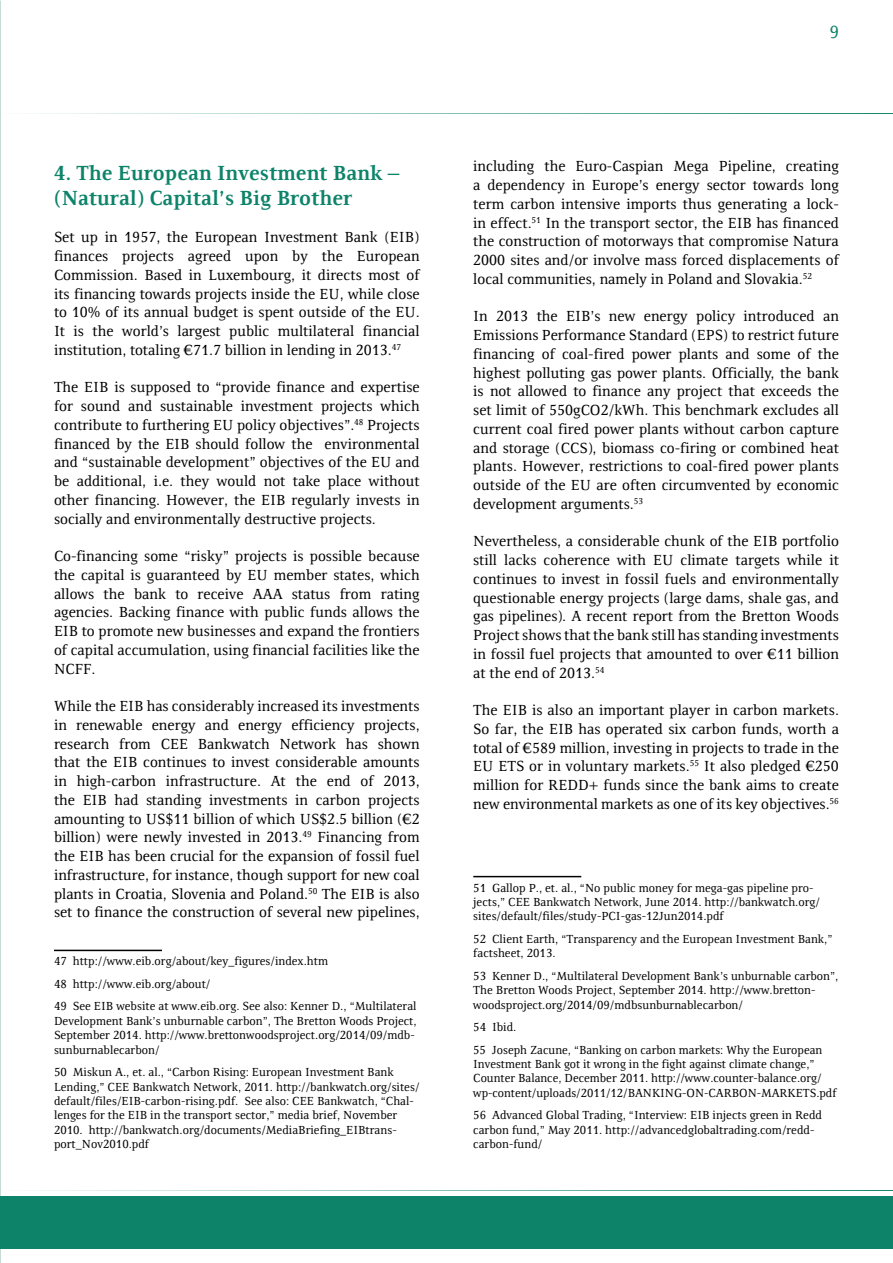
<style>
.page{position:relative;width:893px;height:1263px;background:#fff}
.page>*{position:absolute;margin:0;border:0;box-sizing:border-box;transform-origin:0 0}
.t1{font:700 21px/25.2px "Resavska BG";color:#0d836a}
.t2{font:18px "Resavska BG Sans";color:#0d836a}
.t3{font:15px/18.8px "Resavska BG";color:#000;text-align:justify}
.t4{font:12px/14.4px "Resavska BG";color:#000}
</style>
<div class="page">
<hr style="left:0;top:113px;width:893px;height:1px;background:#0d836a">
<hr style="left:0;top:1190px;width:893px;height:1px;background:#0d836a">
<div style="left:0;top:1196px;width:893px;height:53px;background:#0d836a"></div>
<hr style="left:473px;top:876px;width:108px;height:1px;background:#000">
<hr style="left:54px;top:950px;width:108px;height:1px;background:#000">
<h1 class="t1" style="left:54px;top:160px;width:347px">4. The European Investment Bank – (Natural) Capital’s Big Brother</h1>
<p class="t3" style="left:54px;top:228px;width:367px">Set up in 1957, the European Investment Bank (EIB) finances projects agreed upon by the European Commission. Based in Luxembourg, it directs most of its financing towards projects inside the EU, while close to 10% of its annual budget is spent outside of the EU.<br>It is the world’s largest public multilateral financial institution, totaling €71.7 billion in lending in 2013.<sup>47</sup></p>
<p class="t3" style="left:54px;top:378px;width:367px">The EIB is supposed to “provide finance and expertise for sound and sustainable investment projects which contribute to furthering EU policy objectives”.<sup>48</sup> Projects financed by the EIB should follow the environmental and “sustainable development” objectives of the EU and be additional, i.e. they would not take place without other financing. However, the EIB regularly invests in socially and environmentally destructive projects.</p>
<p class="t3" style="left:54px;top:547px;width:367px">Co-financing some “risky” projects is possible because the capital is guaranteed by EU member states, which allows the bank to receive AAA status from rating agencies. Backing finance with public funds allows the EIB to promote new businesses and expand the frontiers of capital accumulation, using financial facilities like the NCFF.</p>
<p class="t3" style="left:54px;top:697px;width:367px">While the EIB has considerably increased its investments in renewable energy and energy efficiency projects, research from CEE Bankwatch Network has shown that the EIB continues to invest considerable amounts in high-carbon infrastructure. At the end of 2013, the EIB had standing investments in carbon projects amounting to US$11 billion of which US$2.5 billion (€2 billion) were newly invested in 2013.<sup>49</sup> Financing from the EIB has been crucial for the expansion of fossil fuel infrastructure, for instance, though support for new coal plants in Croatia, Slovenia and Poland.<sup>50</sup> The EIB is also set to finance the construction of several new pipelines,</p>
<p class="t4" style="left:54px;top:950px;width:364px;line-height:22.5px">47 http://www.eib.org/about/key_figures/index.htm<br>48 http://www.eib.org/about/<br>49 See EIB website at www.eib.org. See also: Kenner D., “Multilateral</p>
<p class="t4" style="left:54px;top:1013px;width:364px">Development Bank’s unburnable carbon”, The Bretton Woods Project,<br>September 2014. http://www.brettonwoodsproject.org/2014/09/mdb&shy;sunburnablecarbon/</p>
<p class="t4" style="left:54px;top:1065px;width:367px">50 Miskun A., et. al., “Carbon Rising: European Investment Bank Lending,” CEE Bankwatch Network, 2011. http://bankwatch.org/sites/ default/files/EIB-carbon-rising.pdf. See also: CEE Bankwatch, “Chal&shy;lenges for the EIB in the transport sector,” media brief, November 2010. http://bankwatch.org/documents/MediaBriefing_EIBtrans&shy;port_Nov2010.pdf</p>
<p class="t2" style="left:829px;top:22px;width:11px">9</p>
<p class="t3" style="left:473px;top:157px;width:367px">including the Euro-Caspian Mega Pipeline, creating a dependency in Europe’s energy sector towards long term carbon intensive imports thus generating a lock&shy;in effect.<sup>51</sup> In the transport sector, the EIB has financed the construction of motorways that compromise Natura 2000 sites and/or involve mass forced displacements of local communities, namely in Poland and Slovakia.<sup>52</sup></p>
<p class="t3" style="left:473px;top:307px;width:367px">In 2013 the EIB’s new energy policy introduced an Emissions Performance Standard (EPS) to restrict future financing of coal-fired power plants and some of the highest polluting gas power plants. Officially, the bank is not allowed to finance any project that exceeds the set limit of 550gCO2/kWh. This benchmark excludes all current coal fired power plants without carbon capture and storage (CCS), biomass co-firing or combined heat plants. However, restrictions to coal-fired power plants outside of the EU are often circumvented by economic development arguments.<sup>53</sup></p>
<p class="t3" style="left:473px;top:532px;width:367px">Nevertheless, a considerable chunk of the EIB portfolio still lacks coherence with EU climate targets while it continues to invest in fossil fuels and environmentally questionable energy projects (large dams, shale gas, and gas pipelines). A recent report from the Bretton Woods Project shows that the bank still has standing investments in fossil fuel projects that amounted to over €11 billion at the end of 2013.<sup>54</sup></p>
<p class="t3" style="left:473px;top:701px;width:367px">The EIB is also an important player in carbon markets.<br>So far, the EIB has operated six carbon funds, worth a total of €589 million, investing in projects to trade in the EU ETS or in voluntary markets.<sup>55</sup> It also pledged €250 million for REDD+ funds since the bank aims to create new environmental markets as one of its key objectives.<sup>56</sup></p>
<p class="t4" style="left:473px;top:880px;width:348px">51 Gallop P., et. al., “No public money for mega-gas pipeline pro&shy;jects,” CEE Bankwatch Network, June 2014. http://bankwatch.org/ sites/default/files/study-PCI-gas-12Jun2014.pdf</p>
<p class="t4" style="left:473px;top:932px;width:361px">52 Client Earth, “Transparency and the European Investment Bank,” factsheet, 2013.</p>
<p class="t4" style="left:473px;top:968px;width:367px">53 Kenner D., “Multilateral Development Bank’s unburnable carbon”,<br>The Bretton Woods Project, September 2014. http://www.bretton&shy;woodsproject.org/2014/09/mdbsunburnablecarbon/</p>
<p class="t4" style="left:473px;top:1016px;width:351px;line-height:22.5px">54 Ibid.<br>55 Joseph Zacune, “Banking on carbon markets: Why the European</p>
<p class="t4" style="left:473px;top:1057px;width:365px">Investment Bank got it wrong in the fight against climate change,”<br>Counter Balance, December 2011. http://www.counter-balance.org/ wp-content/uploads/2011/12/BANKING-ON-CARBON-MARKETS.pdf</p>
<p class="t4" style="left:473px;top:1108px;width:350px">56 Advanced Global Trading, “Interview: EIB injects green in Redd carbon fund,” May 2011. http://advancedglobaltrading.com/redd&shy;carbon-fund/</p>
</div>
